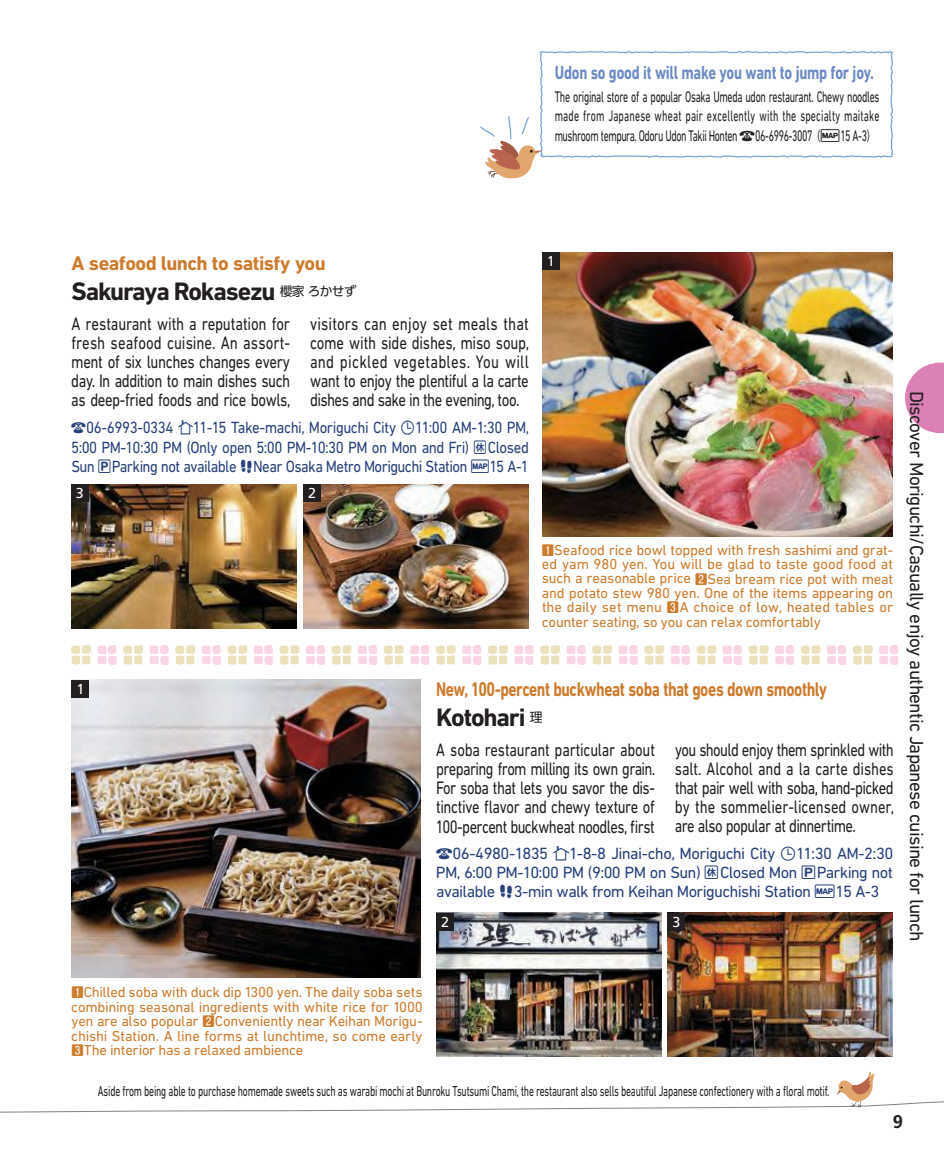
<style>
.page{position:relative;width:944px;height:1149px;background:#fff}
.page>*{position:absolute;margin:0;border:0;box-sizing:border-box;transform-origin:0 0}
.t1{font:700 25.65px "DIN Next LT Pro";letter-spacing:-.045em;color:#231f20}
.t2{font:700 20.25px "DIN Next LT Pro";letter-spacing:-.03em;color:#cd7b2c;scale:.77 1}
.t3{font:700 20.25px "DIN Next LT Pro";letter-spacing:-.03em;color:#cd7b2c}
.t4{font:19.35px "DIN Next LT Pro";letter-spacing:-.04em;color:#231f20}
.t5{font:700 19.35px "DIN Next LT Pro";letter-spacing:-.015em;color:#6c8bc6;scale:.76 1}
.t6{font:18.22px/19.1px "DIN Next LT Pro";letter-spacing:-.035em;color:#231f20;text-align:justify;scale:.8 1}
.t7{font:18.22px/19.1px "DIN Next LT Pro";letter-spacing:-.035em;color:#231f20;text-align:justify;scale:.81 1}
.t8{font:700 18.22px "Frutiger";color:#231f20}
.t9{font:16.43px/19.1px "DIN Next LT Pro";letter-spacing:-.04em;color:#27417c;text-align:justify;scale:.9 1}
.t10{font:16.43px/19.1px "DIN Next LT Pro";letter-spacing:-.04em;color:#27417c;text-align:justify}
.t11{font:15.53px/19.1px "DIN Next LT Pro";letter-spacing:-.04em;color:#231f20;text-align:justify;scale:.64 1}
.t12{font:14.62px/14.4px "DIN Next LT Pro";letter-spacing:-.015em;color:#cd7b2c;text-align:justify}
.t13{font:14.62px "DIN Next LT Pro";letter-spacing:-.02em;color:#231f20;scale:.66 1}
.t14{font:14.4px "Frutiger";color:#fff}
.s1{font-family:"co Trip";font-size:13.5px}
.s2{font-family:"UD Shin Go Pro";font-size:13.5px}
.s3{font-family:"UD Shin Go Pro";font-weight:400;font-size:12.83px}
.s4{font-family:"co Trip";font-size:14.4px}
.s5{font-family:"Futo Go B101 Pro";font-weight:700;font-size:12.83px}
</style>
<div class="page">
<svg style="left:0;top:1072px;width:944px;height:40px"></svg>
<svg style="left:480px;top:51px;width:413px;height:127px"></svg>
<img style="left:668px;top:912px;width:225px;height:144px">
<img style="left:72px;top:679px;width:349px;height:298px">
<img style="left:542px;top:252px;width:351px;height:284px">
<div style="left:72px;top:679px;width:17px;height:18px;background:#231f20"></div>
<div style="left:542px;top:252px;width:18px;height:17px;background:#231f20"></div>
<img style="left:436px;top:912px;width:226px;height:144px">
<div style="left:436px;top:912px;width:18px;height:18px;background:#231f20"></div>
<div style="left:668px;top:912px;width:17px;height:18px;background:#231f20"></div>
<img style="left:71px;top:484px;width:225px;height:144px">
<div style="left:71px;top:484px;width:18px;height:18px;background:#231f20"></div>
<img style="left:303px;top:484px;width:226px;height:144px">
<div style="left:303px;top:484px;width:18px;height:18px;background:#231f20"></div>
<svg style="left:71px;top:645px;width:20px;height:20px"></svg>
<svg style="left:436px;top:645px;width:20px;height:20px"></svg>
<svg style="left:97px;top:645px;width:46px;height:20px"></svg>
<svg style="left:514px;top:645px;width:46px;height:20px"></svg>
<svg style="left:201px;top:645px;width:46px;height:20px"></svg>
<svg style="left:618px;top:645px;width:46px;height:20px"></svg>
<svg style="left:306px;top:645px;width:46px;height:20px"></svg>
<svg style="left:723px;top:645px;width:45px;height:20px"></svg>
<svg style="left:410px;top:645px;width:20px;height:19px"></svg>
<svg style="left:827px;top:645px;width:46px;height:20px"></svg>
<svg style="left:149px;top:645px;width:46px;height:20px"></svg>
<svg style="left:566px;top:645px;width:46px;height:20px"></svg>
<svg style="left:253px;top:645px;width:46px;height:20px"></svg>
<svg style="left:670px;top:645px;width:46px;height:20px"></svg>
<svg style="left:358px;top:645px;width:46px;height:20px"></svg>
<svg style="left:775px;top:645px;width:46px;height:20px"></svg>
<svg style="left:462px;top:645px;width:46px;height:20px"></svg>
<svg style="left:879px;top:645px;width:20px;height:19px"></svg>
<svg style="left:905px;top:362px;width:39px;height:71px"></svg>
<h3 class="t5" style="left:555px;top:61px;width:421px">Udon so good it will make you want to jump for joy.</h3>
<p class="t11" style="left:555px;top:87px;width:509px">The original store of a popular Osaka Umeda udon restaurant. Chewy noodles made from Japanese wheat pair excellently with the specialty maitake mushroom tempura. Odoru Udon Takii Honten <span class="s1">0</span>06-6996-3007<span class="s2">（</span><span class="s1">E</span>15 A-3<span class="s2">）</span></p>
<h2 class="t3" style="left:71px;top:251px;width:256px">A seafood lunch to satisfy you</h2>
<h1 class="t1" style="left:71px;top:276px;width:287px">Sakuraya Rokasezu <span class="s3">櫻家 ろかせず</span></h1>
<p class="t7" style="left:71px;top:313px;width:272px">A restaurant with a reputation for fresh seafood cuisine. An assort&shy;ment of six lunches changes every day. In addition to main dishes such as deep-fried foods and rice bowls,</p>
<p class="t7" style="left:310px;top:313px;width:272px">visitors can enjoy set meals that come with side dishes, miso soup, and pickled vegetables. You will want to enjoy the plentiful a la carte dishes and sake in the evening, too.</p>
<p class="t9" style="left:71px;top:418px;width:510px"><span class="s4">0</span>06-6993-0334 <span class="s4">4</span>11-15 Take-machi, Moriguchi City <span class="s4">1</span>11:00 AM-1:30 PM, 5:00 PM-10:30 PM (Only open 5:00 PM-10:30 PM on Mon and Fri) <span class="s4">2</span>Closed Sun <span class="s4">W</span>Parking not available <span class="s4">9</span>Near Osaka Metro Moriguchi Station <span class="s4">E</span>15 A-1</p>
<p class="t14" style="left:76px;top:484px;width:9px">3</p>
<p class="t14" style="left:308px;top:484px;width:9px">2</p>
<p class="t14" style="left:547px;top:252px;width:9px">1</p>
<p class="t12" style="left:542px;top:542px;width:353px"><span class="s5">1</span>Seafood rice bowl topped with fresh sashimi and grat&shy;ed yam 980 yen. You will be glad to taste good food at such a reasonable price <span class="s5">2</span>Sea bream rice pot with meat and potato stew 980 yen. One of the items appearing on the daily set menu <span class="s5">3</span>A choice of low, heated tables or counter seating, so you can relax comfortably</p>
<p class="t14" style="left:76px;top:680px;width:9px">1</p>
<h2 class="t2" style="left:436px;top:677px;width:509px">New, 100-percent buckwheat soba that goes down smoothly</h2>
<h1 class="t1" style="left:436px;top:702px;width:108px">Kotohari <span class="s3">理</span></h1>
<p class="t6" style="left:436px;top:739px;width:276px">A soba restaurant particular about preparing from milling its own grain.<br>For soba that lets you savor the dis&shy;tinctive flavor and chewy texture of 100-percent buckwheat noodles, first</p>
<p class="t6" style="left:675px;top:739px;width:276px">you should enjoy them sprinkled with salt. Alcohol and a la carte dishes that pair well with soba, hand-picked by the sommelier-licensed owner, are also popular at dinnertime.</p>
<p class="t10" style="left:436px;top:843px;width:459px"><span class="s4">0</span>06-4980-1835 <span class="s4">4</span>1-8-8 Jinai-cho, Moriguchi City <span class="s4">1</span>11:30 AM-2:30<br>PM, 6:00 PM-10:00 PM (9:00 PM on Sun) <span class="s4">2</span>Closed Mon <span class="s4">W</span>Parking not available <span class="s4">9</span>3-min walk from Keihan Moriguchishi Station <span class="s4">E</span>15 A-3</p>
<p class="t14" style="left:441px;top:912px;width:9px">2</p>
<p class="t14" style="left:672px;top:912px;width:9px">3</p>
<h3 class="t4" style="left:928px;top:390px;width:552px;rotate:90deg">Discover Moriguchi/Casually enjoy authentic Japanese cuisine for lunch</h3>
<p class="t12" style="left:71px;top:984px;width:353px"><span class="s5">1</span>Chilled soba with duck dip 1300 yen. The daily soba sets combining seasonal ingredients with white rice for 1000 yen are also popular <span class="s5">2</span>Conveniently near Keihan Morigu&shy;chishi Station. A line forms at lunchtime, so come early <span class="s5">3</span>The interior has a relaxed ambience</p>
<p class="t13" style="left:98px;top:1082px;width:1110px">Aside from being able to purchase homemade sweets such as warabi mochi at Bunroku Tsutsumi Chami, the restaurant also sells beautiful Japanese confectionery with a floral motif.</p>
<p class="t8" style="left:893px;top:1110px;width:12px">9</p>
</div>
